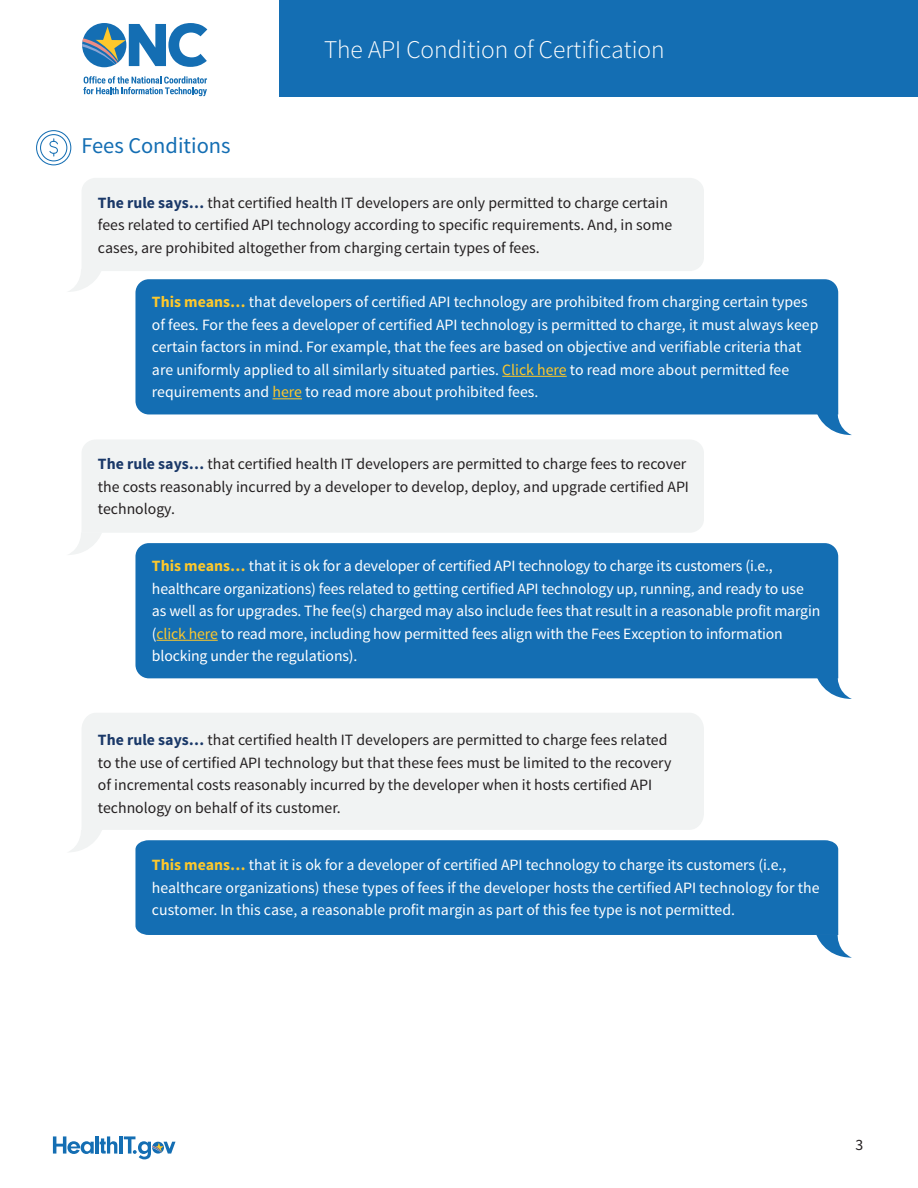
<style>
.page{position:relative;width:918px;height:1188px;background:#fff}
.page>*{position:absolute;margin:0;border:0;box-sizing:border-box;transform-origin:0 0}
.t1{font:300 25.5px "Source Sans Pro";color:#fff}
.H1{font:22.5px "Source Sans Pro";color:#146eb3}
.Body_Text{font:15.75px/22.5px "Source Sans Pro";color:#fff}
.Body_Text-2{font:15.75px/22.5px "Source Sans Pro";color:#231f20}
.s1{font-weight:700;color:#1a3868}
.s2{font-weight:700;color:#fec82b}
.s3{color:#fec82b}
</style>
<div class="page">
<div style="left:279px;top:0;width:639px;height:97px;background:#146eb3"></div>
<svg style="left:53px;top:1136px;width:41px;height:18px"></svg>
<hr style="left:95px;top:1136px;width:4px;height:18px;background:#146eb3">
<svg style="left:100px;top:1136px;width:17px;height:18px"></svg>
<hr style="left:119px;top:1136px;width:4px;height:18px;background:#146eb3">
<svg style="left:124px;top:1136px;width:52px;height:23px"></svg>
<svg style="left:83px;top:76px;width:124px;height:20px"></svg>
<svg style="left:82px;top:23px;width:125px;height:44px"></svg>
<div style="left:135px;top:543px;width:703px;height:135px;background:#146eb3"></div>
<svg style="left:816px;top:676px;width:36px;height:23px"></svg>
<div style="left:135px;top:840px;width:703px;height:95px;background:#146eb3"></div>
<div style="left:82px;top:713px;width:622px;height:117px;background:#f1f3f3"></div>
<div style="left:135px;top:279px;width:703px;height:135px;background:#146eb3"></div>
<div style="left:82px;top:178px;width:622px;height:93px;background:#f1f3f3"></div>
<div style="left:82px;top:440px;width:622px;height:93px;background:#f1f3f3"></div>
<hr style="left:502px;top:376px;width:65px;height:1px;background:#fec82b">
<svg style="left:273px;top:398px;width:29px;height:1px"></svg>
<hr style="left:157px;top:640px;width:61px;height:1px;background:#fec82b">
<svg style="left:816px;top:412px;width:36px;height:23px"></svg>
<svg style="left:816px;top:935px;width:36px;height:23px"></svg>
<svg style="left:68px;top:269px;width:34px;height:23px"></svg>
<svg style="left:68px;top:532px;width:34px;height:23px"></svg>
<svg style="left:69px;top:830px;width:33px;height:22px"></svg>
<svg style="left:36px;top:130px;width:35px;height:35px"></svg>
<h2 class="H1" style="left:81px;top:132px;width:151px">Fees Conditions</h2>
<h1 class="t1" style="left:324px;top:34px;width:342px">The API Condition of Certification</h1>
<p class="Body_Text-2" style="left:98px;top:191px;width:576px"><span class="s1">The rule says…</span> that certified health IT developers are only permitted to charge certain fees related to certified API technology according to specific requirements. And, in some cases, are prohibited altogether from charging certain types of fees.</p>
<p class="Body_Text" style="left:152px;top:291px;width:668px"><span class="s2">This means…</span> that developers of certified API technology are prohibited from charging certain types of fees. For the fees a developer of certified API technology is permitted to charge, it must always keep certain factors in mind. For example, that the fees are based on objective and verifiable criteria that are uniformly applied to all similarly situated parties. <span class="s3">Click here</span> to read more about permitted fee requirements and <span class="s3">here</span> to read more about prohibited fees.</p>
<p class="Body_Text-2" style="left:98px;top:453px;width:593px"><span class="s1">The rule says…</span> that certified health IT developers are permitted to charge fees to recover the costs reasonably incurred by a developer to develop, deploy, and upgrade certified API technology.</p>
<p class="Body_Text" style="left:152px;top:555px;width:670px"><span class="s2">This means…</span> that it is ok for a developer of certified API technology to charge its customers (i.e., healthcare organizations) fees related to getting certified API technology up, running, and ready to use as well as for upgrades. The fee(s) charged may also include fees that result in a reasonable profit margin (<span class="s3">click here</span> to read more, including how permitted fees align with the Fees Exception to information blocking under the regulations).</p>
<p class="Body_Text-2" style="left:98px;top:729px;width:575px"><span class="s1">The rule says…</span> that certified health IT developers are permitted to charge fees related to the use of certified API technology but that these fees must be limited to the recovery of incremental costs reasonably incurred by the developer when it hosts certified API technology on behalf of its customer.</p>
<p class="Body_Text" style="left:152px;top:854px;width:669px"><span class="s2">This means…</span> that it is ok for a developer of certified API technology to charge its customers (i.e., healthcare organizations) these types of fees if the developer hosts the certified API technology for the customer. In this case, a reasonable profit margin as part of this fee type is not permitted.</p>
<p class="Body_Text-2" style="left:856px;top:1134px;width:9px">3</p>
</div>
